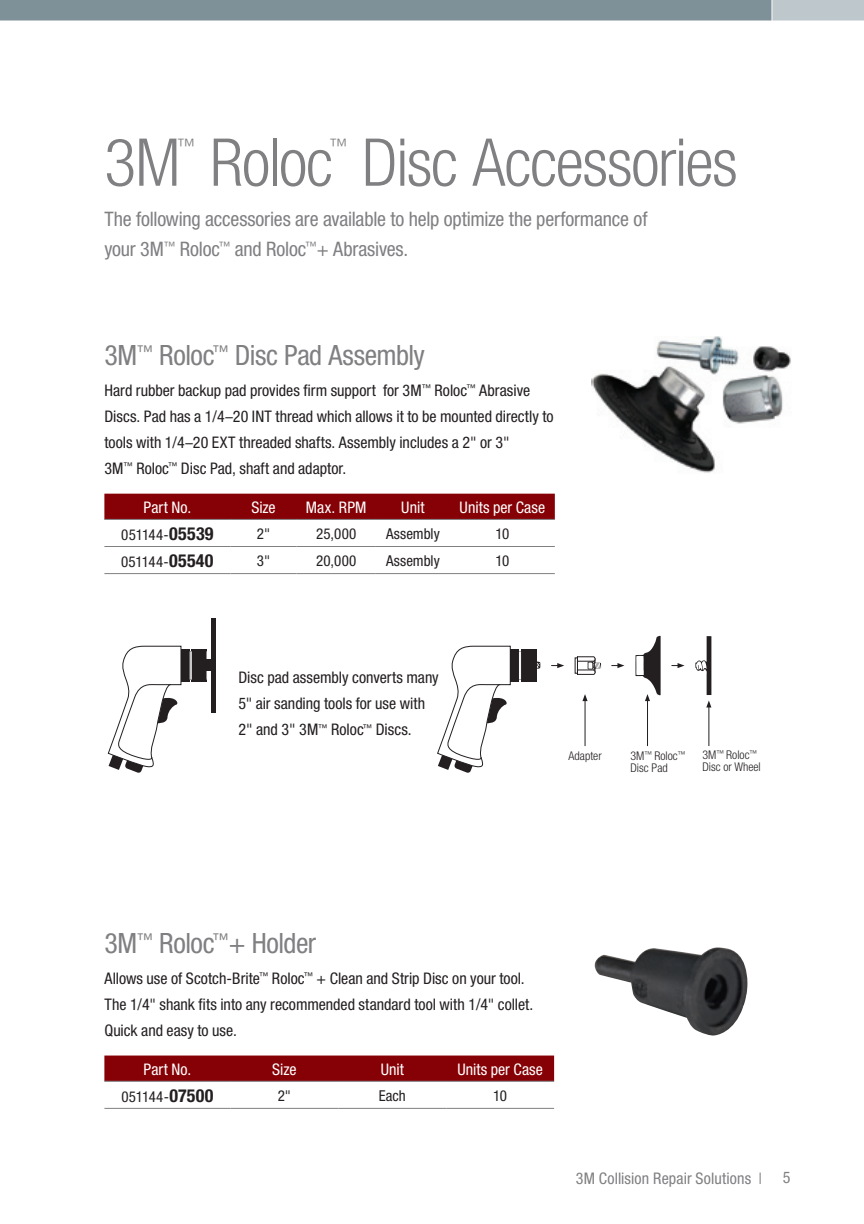
<style>
.page{position:relative;width:864px;height:1224px;background:#fff}
.page>*{position:absolute;margin:0;border:0;box-sizing:border-box;transform-origin:0 0}
.Page_Head{font:300 condensed 66px "Helvetica Neue";letter-spacing:-.02em;color:#808083}
.Body_Header{font:condensed 28px "Helvetica Neue";letter-spacing:-.015em;color:#808083}
.Body_Copy{font:condensed 20px/30px "Helvetica Neue";letter-spacing:-.01em;color:#808083}
.Page_Head-2{font:300 18.6px "Helvetica Neue";color:#808083}
.Body_Copy-2{font:condensed 16px/26px "Helvetica Neue";color:#231f20}
.Table_header{font:condensed 16px "Helvetica Neue";letter-spacing:.005em;color:#fff}
.t1{font:condensed 16px "Helvetica Neue";letter-spacing:.01em;color:#808083}
.Table_Body{font:condensed 15px "Helvetica Neue";color:#231f20}
.t2{font:300 condensed 12px/12px "Helvetica Neue";color:#231f20}
.s1{font-size:15px}
.s2{font-weight:700;font-size:18px}
.s3{font-weight:300}
</style>
<div class="page">
<img style="left:591px;top:336px;width:200px;height:137px">
<div style="left:104px;top:494px;width:451px;height:25px;background:#860105"></div>
<hr style="left:104px;top:519px;width:126px;height:1px;background:#808083">
<hr style="left:230px;top:519px;width:67px;height:1px;background:#808083">
<hr style="left:297px;top:519px;width:79px;height:1px;background:#808083">
<hr style="left:376px;top:519px;width:74px;height:1px;background:#808083">
<hr style="left:450px;top:519px;width:105px;height:1px;background:#808083">
<hr style="left:104px;top:546px;width:126px;height:1px;background:#808083">
<hr style="left:230px;top:546px;width:67px;height:1px;background:#808083">
<hr style="left:297px;top:546px;width:79px;height:1px;background:#808083">
<hr style="left:376px;top:546px;width:74px;height:1px;background:#808083">
<hr style="left:450px;top:546px;width:105px;height:1px;background:#808083">
<hr style="left:104px;top:573px;width:126px;height:1px;background:#808083">
<hr style="left:230px;top:573px;width:67px;height:1px;background:#808083">
<hr style="left:297px;top:573px;width:79px;height:1px;background:#808083">
<hr style="left:376px;top:573px;width:74px;height:1px;background:#808083">
<hr style="left:450px;top:573px;width:105px;height:1px;background:#808083">
<div style="left:104px;top:1056px;width:450px;height:25px;background:#860105"></div>
<hr style="left:104px;top:1081px;width:126px;height:1px;background:#808083">
<hr style="left:230px;top:1081px;width:108px;height:1px;background:#808083">
<hr style="left:338px;top:1081px;width:108px;height:1px;background:#808083">
<hr style="left:446px;top:1081px;width:108px;height:1px;background:#808083">
<hr style="left:104px;top:1108px;width:126px;height:1px;background:#808083">
<hr style="left:230px;top:1108px;width:108px;height:1px;background:#808083">
<hr style="left:338px;top:1108px;width:108px;height:1px;background:#808083">
<hr style="left:446px;top:1108px;width:108px;height:1px;background:#808083">
<img style="left:595px;top:947px;width:152px;height:89px">
<hr style="left:708px;top:703px;width:1px;height:43px;background:#231f20">
<hr style="left:647px;top:697px;width:1px;height:49px;background:#231f20">
<hr style="left:585px;top:697px;width:1px;height:49px;background:#231f20">
<svg style="left:582px;top:694px;width:6px;height:7px"></svg>
<svg style="left:551px;top:663px;width:13px;height:5px"></svg>
<svg style="left:611px;top:663px;width:13px;height:5px"></svg>
<svg style="left:671px;top:663px;width:14px;height:5px"></svg>
<svg style="left:635px;top:636px;width:26px;height:65px"></svg>
<svg style="left:695px;top:636px;width:16px;height:72px"></svg>
<svg style="left:577px;top:656px;width:24px;height:19px"></svg>
<svg style="left:437px;top:645px;width:103px;height:128px"></svg>
<svg style="left:107px;top:645px;width:100px;height:128px"></svg>
<div style="left:211px;top:618px;width:5px;height:94px;background:#231f20"></div>
<div style="left:202px;top:659px;width:11px;height:12px;background:#231f20"></div>
<div style="left:0;top:0;width:864px;height:21px;background:#7e9098"></div>
<div style="left:772px;top:0;width:92px;height:21px;background:#bec7cb"></div>
<svg style="left:772px;top:0;width:1px;height:20px"></svg>
<hr style="left:0;top:20px;width:864px;height:1px;background:#fff">
<p class="Page_Head" style="left:104px;top:125px;width:635px">3M Roloc Disc Accessories</p>
<p class="Page_Head-2" style="left:177px;top:134px;width:20px">™</p>
<p class="Page_Head-2" style="left:329px;top:134px;width:20px">™</p>
<p class="Body_Copy" style="left:104px;top:204px;width:545px">The following accessories are available to help optimize the performance of your 3M<sup>™</sup> Roloc<sup>™</sup> and Roloc<sup>™</sup>+ Abrasives.</p>
<p class="Body_Header" style="left:104px;top:339px;width:322px">3M<sup>™</sup> Roloc<sup>™</sup> Disc Pad Assembly</p>
<p class="Body_Copy-2" style="left:104px;top:377px;width:451px">Hard rubber backup pad provides firm support for 3M<sup>™</sup> Roloc<sup>™</sup> Abrasive Discs. Pad has a 1/4<span class="s1">–</span>20 INT thread which allows it to be mounted directly to tools with 1/4<span class="s1">–</span>20 EXT threaded shafts. Assembly includes a 2" or 3"<br>3M<sup>™</sup> Roloc<sup>™</sup> Disc Pad, shaft and adaptor.</p>
<p class="Table_header" style="left:144px;top:498px;width:49px">Part No.</p>
<p class="Table_header" style="left:251px;top:498px;width:26px">Size</p>
<p class="Table_header" style="left:306px;top:498px;width:62px">Max. RPM</p>
<p class="Table_header" style="left:401px;top:498px;width:25px">Unit</p>
<p class="Table_header" style="left:460px;top:498px;width:87px">Units per Case</p>
<p class="Table_Body" style="left:121px;top:526px;width:94px">051144-<span class="s2">05539</span></p>
<p class="Table_Body" style="left:257px;top:525px;width:15px">2"</p>
<p class="Table_Body" style="left:316px;top:525px;width:42px">25,000</p>
<p class="Table_Body" style="left:386px;top:525px;width:55px">Assembly</p>
<p class="Table_Body" style="left:495px;top:525px;width:15px">10</p>
<p class="Table_Body" style="left:121px;top:553px;width:94px">051144-<span class="s2">05540</span></p>
<p class="Table_Body" style="left:257px;top:552px;width:15px">3"</p>
<p class="Table_Body" style="left:316px;top:552px;width:42px">20,000</p>
<p class="Table_Body" style="left:386px;top:552px;width:55px">Assembly</p>
<p class="Table_Body" style="left:495px;top:552px;width:15px">10</p>
<p class="Body_Copy-2" style="left:238px;top:665px;width:202px">Disc pad assembly converts many<br>5" air sanding tools for use with<br>2" and 3" 3M<sup>™</sup> Roloc<sup>™</sup> Discs.</p>
<p class="t2" style="left:543px;top:749px;width:57px">3M<sup>™</sup> Roloc<sup>™</sup></p>
<p class="t2" style="left:615px;top:749px;width:60px">3M<sup>™</sup> Roloc<sup>™<br></sup>Disc or Wheel</p>
<p class="t2" style="left:569px;top:749px;width:35px">Adapter</p>
<p class="t2" style="left:631px;top:749px;width:57px">3M<sup>™</sup> Roloc<sup>™<br></sup>Disc Pad</p>
<p class="t2" style="left:702px;top:749px;width:60px">3M<sup>™</sup> Roloc<sup>™<br></sup>Disc or Wheel</p>
<p class="Body_Header" style="left:104px;top:927px;width:213px">3M<sup>™</sup> Roloc<sup>™</sup>+ Holder</p>
<p class="Body_Copy-2" style="left:104px;top:965px;width:431px">Allows use of Scotch-Brite<sup>™</sup> Roloc<sup>™</sup> + Clean and Strip Disc on your tool.<br>The 1/4" shank fits into any recommended standard tool with 1/4" collet.<br>Quick and easy to use.</p>
<p class="Table_header" style="left:144px;top:1060px;width:49px">Part No.</p>
<p class="Table_header" style="left:272px;top:1060px;width:26px">Size</p>
<p class="Table_header" style="left:381px;top:1060px;width:25px">Unit</p>
<p class="Table_header" style="left:457px;top:1060px;width:87px">Units per Case</p>
<p class="Table_Body" style="left:121px;top:1088px;width:93px">051144-<span class="s2">07500</span></p>
<p class="Table_Body" style="left:278px;top:1087px;width:15px">2"</p>
<p class="Table_Body" style="left:379px;top:1087px;width:29px">Each</p>
<p class="Table_Body" style="left:493px;top:1087px;width:15px">10</p>
<p class="t1" style="left:576px;top:1169px;width:188px">3M Collision Repair Solutions <span class="s3">I</span></p>
<p class="t1" style="left:783px;top:1169px;width:9px">5</p>
</div>
